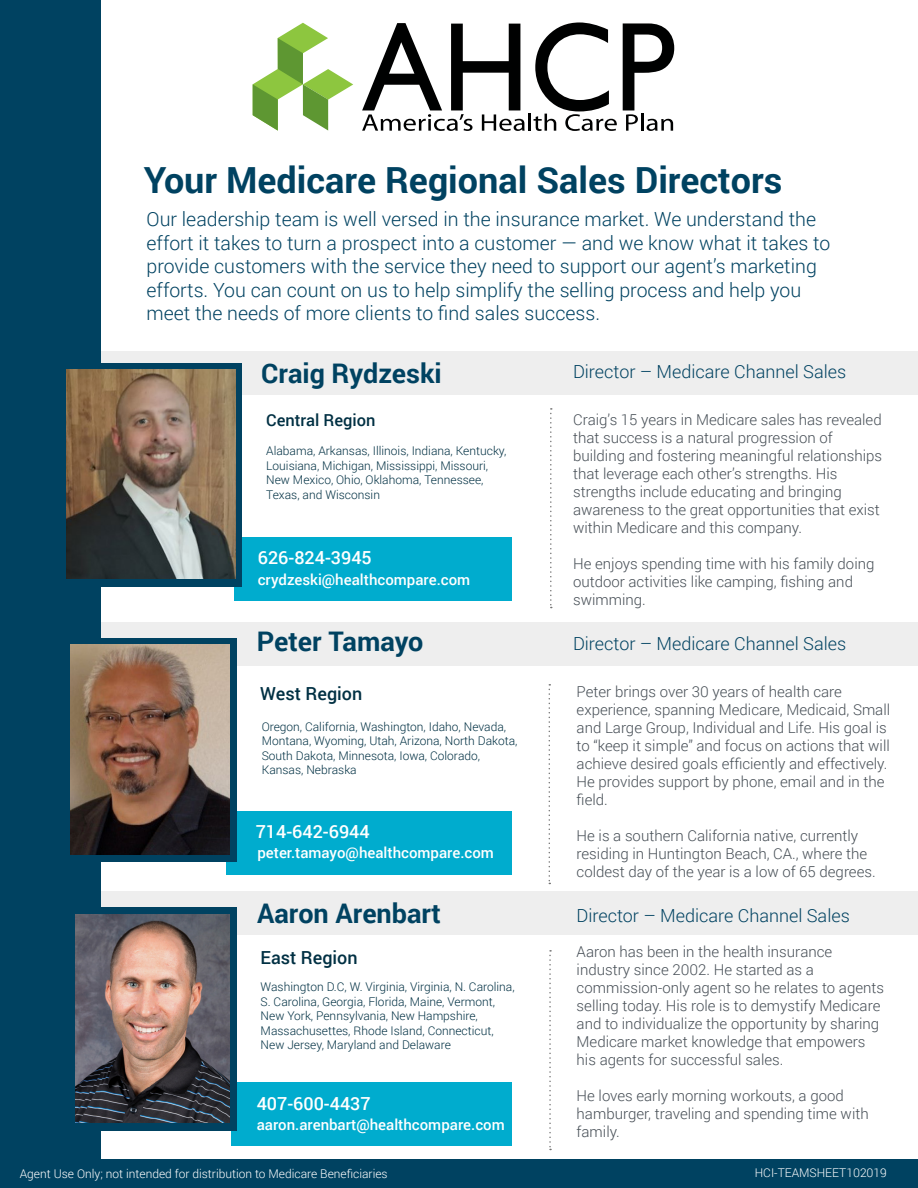
<style>
.page{position:relative;width:918px;height:1188px;background:#fff}
.page>*{position:absolute;margin:0;border:0;box-sizing:border-box;transform-origin:0 0}
.t1{font:700 36px "Roboto";color:#004261}
.t2{font:700 27px "Roboto";color:#004261}
.t3{font:300 19.5px/23.4px "Roboto";color:#004261}
.t4{font:300 18px "Roboto";color:#004261}
.t5{font:500 18px "Roboto";color:#fff}
.t6{font:500 18px "Roboto";color:#003043}
.t7{font:500 16.5px "Roboto";color:#003043}
.t8{font:300 15px/18px "Roboto";color:#464e55}
.t9{font:500 15px "Roboto";color:#fff}
.t10{font:300 12px/14.4px "Roboto";color:#003043}
.t11{font:300 12px "Roboto";color:#fff}
</style>
<div class="page">
<div style="left:0;top:1160px;width:918px;height:28px;background:#004261"></div>
<div style="left:0;top:351px;width:918px;height:43px;background:#eee"></div>
<div style="left:226px;top:811px;width:285px;height:64px;background:#00acce"></div>
<div style="left:231px;top:1082px;width:280px;height:64px;background:#00acce"></div>
<div style="left:234px;top:537px;width:277px;height:64px;background:#00acce"></div>
<div style="left:0;top:891px;width:918px;height:43px;background:#eee"></div>
<div style="left:0;top:622px;width:918px;height:43px;background:#eee"></div>
<div style="left:0;top:0;width:101px;height:1188px;background:#004261"></div>
<div style="left:58px;top:638px;width:179px;height:224px;background:#004261"></div>
<div style="left:58px;top:907px;width:179px;height:223px;background:#004261"></div>
<div style="left:63px;top:363px;width:178px;height:224px;background:#004261"></div>
<img style="left:66px;top:370px;width:169px;height:208px">
<img style="left:71px;top:645px;width:159px;height:209px">
<img style="left:76px;top:914px;width:154px;height:209px">
<svg style="left:550px;top:408px;width:2px;height:200px"></svg>
<svg style="left:549px;top:684px;width:1px;height:200px"></svg>
<svg style="left:549px;top:950px;width:2px;height:200px"></svg>
<svg style="left:362px;top:23px;width:163px;height:108px"></svg>
<hr style="left:528px;top:114px;width:3px;height:17px;background:#000101">
<svg style="left:534px;top:22px;width:83px;height:109px"></svg>
<svg style="left:623px;top:23px;width:51px;height:108px"></svg>
<svg style="left:253px;top:23px;width:100px;height:108px"></svg>
<h1 class="t1" style="left:144px;top:155px;width:640px">Your Medicare Regional Sales Directors</h1>
<p class="t3" style="left:147px;top:207px;width:685px">Our leadership team is well versed in the insurance market. We understand the effort it takes to turn a prospect into a customer — and we know what it takes to provide customers with the service they need to support our agent’s marketing efforts. You can count on us to help simplify the selling process and help you meet the needs of more clients to find sales success.</p>
<h2 class="t2" style="left:261px;top:354px;width:182px">Craig Rydzeski</h2>
<p class="t7" style="left:266px;top:409px;width:111px">Central Region</p>
<p class="t10" style="left:266px;top:444px;width:242px">Alabama, Arkansas, Illinois, Indiana, Kentucky, Louisiana, Michigan, Mississippi, Missouri, New Mexico, Ohio, Oklahoma, Tennessee, Texas, and Wisconsin</p>
<p class="t5" style="left:258px;top:545px;width:116px">626-824-3945</p>
<p class="t9" style="left:258px;top:569px;width:214px">crydzeski@healthcompare.com</p>
<h2 class="t2" style="left:257px;top:622px;width:168px">Peter Tamayo</h2>
<p class="t6" style="left:260px;top:681px;width:103px">West Region</p>
<p class="t10" style="left:262px;top:719px;width:257px">Oregon, California, Washington, Idaho, Nevada, Montana, Wyoming, Utah, Arizona, North Dakota, South Dakota, Minnesota, Iowa, Colorado, Kansas, Nebraska</p>
<p class="t5" style="left:256px;top:819px;width:116px">714-642-6944</p>
<p class="t9" style="left:257px;top:842px;width:238px">peter.tamayo@healthcompare.com</p>
<h2 class="t2" style="left:257px;top:894px;width:185px">Aaron Arenbart</h2>
<p class="t6" style="left:261px;top:945px;width:99px">East Region</p>
<p class="t10" style="left:261px;top:980px;width:256px">Washington D.C, W. Virginia, Virginia, N. Carolina, S. Carolina, Georgia, Florida, Maine, Vermont, New York, Pennsylvania, New Hampshire, Massachusettes, Rhode Island, Connecticut, New Jersey, Maryland and Delaware</p>
<p class="t5" style="left:257px;top:1091px;width:116px">407-600-4437</p>
<p class="t9" style="left:257px;top:1114px;width:250px">aaron.arenbart@healthcompare.com</p>
<p class="t4" style="left:573px;top:359px;width:275px">Director – Medicare Channel Sales</p>
<p class="t8" style="left:573px;top:410px;width:311px">Craig’s 15 years in Medicare sales has revealed that success is a natural progression of building and fostering meaningful relationships that leverage each other’s strengths. His strengths include educating and bringing awareness to the great opportunities that exist within Medicare and this company.</p>
<p class="t8" style="left:573px;top:554px;width:303px">He enjoys spending time with his family doing outdoor activities like camping, fishing and swimming.</p>
<p class="t4" style="left:573px;top:631px;width:275px">Director – Medicare Channel Sales</p>
<p class="t8" style="left:577px;top:682px;width:315px">Peter brings over 30 years of health care experience, spanning Medicare, Medicaid, Small and Large Group, Individual and Life. His goal is to “keep it simple” and focus on actions that will achieve desired goals efficiently and effectively.<br>He provides support by phone, email and in the field.</p>
<p class="t8" style="left:577px;top:826px;width:301px">He is a southern California native, currently residing in Huntington Beach, CA., where the coldest day of the year is a low of 65 degrees.</p>
<p class="t4" style="left:577px;top:903px;width:275px">Director – Medicare Channel Sales</p>
<p class="t8" style="left:577px;top:942px;width:309px">Aaron has been in the health insurance industry since 2002. He started as a commission-only agent so he relates to agents selling today. His role is to demystify Medicare and to individualize the opportunity by sharing Medicare market knowledge that empowers his agents for successful sales.</p>
<p class="t8" style="left:577px;top:1086px;width:294px">He loves early morning workouts, a good hamburger, traveling and spending time with family.</p>
<p class="t11" style="left:20px;top:1166px;width:369px">Agent Use Only; not intended for distribution to Medicare Beneficiaries</p>
<p class="t11" style="left:755px;top:1164px;width:134px">HCI-TEAMSHEET102019</p>
</div>
